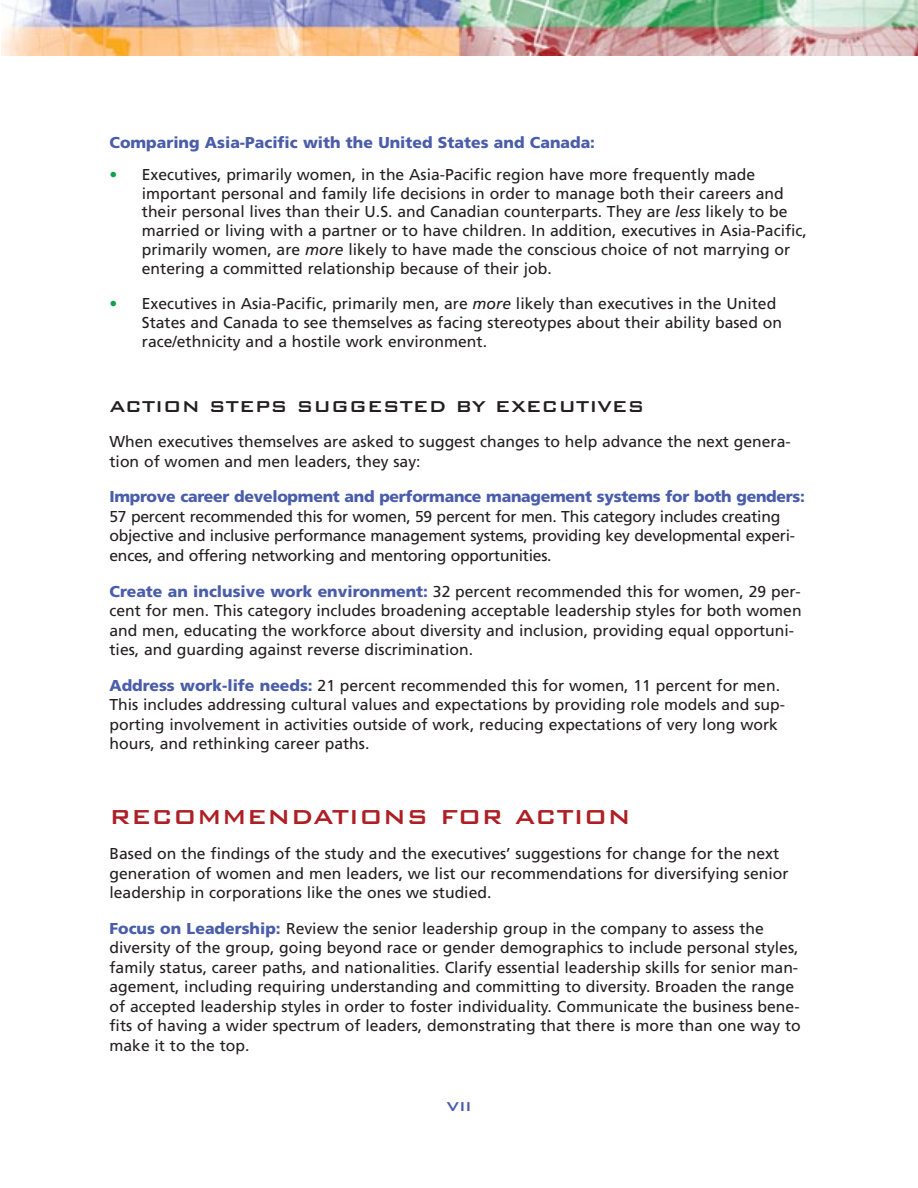
<style>
.page{position:relative;width:918px;height:1188px;background:#fff}
.page>*{position:absolute;margin:0;border:0;box-sizing:border-box;transform-origin:0 0}
.t1{font:500 27px "Bank Gothic BT";color:#ad1f24}
.t2{font:500 21px "Bank Gothic BT";color:#231f20}
.t3{font:500 21px "Bank Gothic BT";color:#4a5daa}
.t4{font:15.75px/19.5px "Frutiger";color:#231f20}
.t5{font:900 15.75px "Frutiger";letter-spacing:-.02em;color:#4a5daa}
.t6{font:900 15.75px "Frutiger";color:#4a5daa}
.s1{color:#0fa14c}
.s2{font-style:italic}
.s3{font-weight:900;color:#4a5daa}
</style>
<div class="page">
<img style="left:2px;top:0;width:916px;height:55px">
<p class="t6" style="left:110px;top:136px;width:487px">Comparing Asia-Pacific with the United States and Canada:</p>
<p class="t4" style="left:142px;top:166px;width:667px;line-height:18.9px;text-indent:-32px"><span class="s1">•</span> Executives, primarily women, in the Asia-Pacific region have more frequently made important personal and family life decisions in order to manage both their careers and their personal lives than their U.S. and Canadian counterparts. They are <span class="s2">less</span> likely to be married or living with a partner or to have children. In addition, executives in Asia-Pacific, primarily women, are <span class="s2">more</span> likely to have made the conscious choice of not marrying or entering a committed relationship because of their job.</p>
<p class="t4" style="left:142px;top:296px;width:642px;line-height:18.9px;text-indent:-32px"><span class="s1">•</span> Executives in Asia-Pacific, primarily men, are <span class="s2">more</span> likely than executives in the United<br>States and Canada to see themselves as facing stereotypes about their ability based on race/ethnicity and a hostile work environment.</p>
<h2 class="t2" style="left:110px;top:392px;width:537px">ACTION STEPS SUGGESTED BY EXECUTIVES</h2>
<p class="t4" style="left:110px;top:433px;width:683px">When executives themselves are asked to suggest changes to help advance the next genera&shy;tion of women and men leaders, they say:</p>
<p class="t5" style="left:110px;top:491px;width:697px">Improve career development and performance management systems for both genders:</p>
<p class="t4" style="left:110px;top:508px;width:687px">57 percent recommended this for women, 59 percent for men. This category includes creating objective and inclusive performance management systems, providing key developmental experi&shy;ences, and offering networking and mentoring opportunities.</p>
<p class="t4" style="left:109px;top:583px;width:694px"><span class="s3">Create an inclusive work environment:</span> 32 percent recommended this for women, 29 per&shy;cent for men. This category includes broadening acceptable leadership styles for both women and men, educating the workforce about diversity and inclusion, providing equal opportuni&shy;ties, and guarding against reverse discrimination.</p>
<p class="t4" style="left:110px;top:677px;width:677px"><span class="s3">Address work-life needs:</span> 21 percent recommended this for women, 11 percent for men.<br>This includes addressing cultural values and expectations by providing role models and sup&shy;porting involvement in activities outside of work, reducing expectations of very long work hours, and rethinking career paths.</p>
<h1 class="t1" style="left:110px;top:798px;width:523px">RECOMMENDATIONS FOR ACTION</h1>
<p class="t4" style="left:110px;top:845px;width:681px">Based on the findings of the study and the executives’ suggestions for change for the next generation of women and men leaders, we list our recommendations for diversifying senior leadership in corporations like the ones we studied.</p>
<p class="t4" style="left:110px;top:920px;width:693px"><span class="s3">Focus on Leadership:</span> Review the senior leadership group in the company to assess the diversity of the group, going beyond race or gender demographics to include personal styles, family status, career paths, and nationalities. Clarify essential leadership skills for senior man&shy;agement, including requiring understanding and committing to diversity. Broaden the range of accepted leadership styles in order to foster individuality. Communicate the business bene&shy;fits of having a wider spectrum of leaders, demonstrating that there is more than one way to make it to the top.</p>
<h2 class="t3" style="left:446px;top:1092px;width:27px">vii</h2>
</div>
